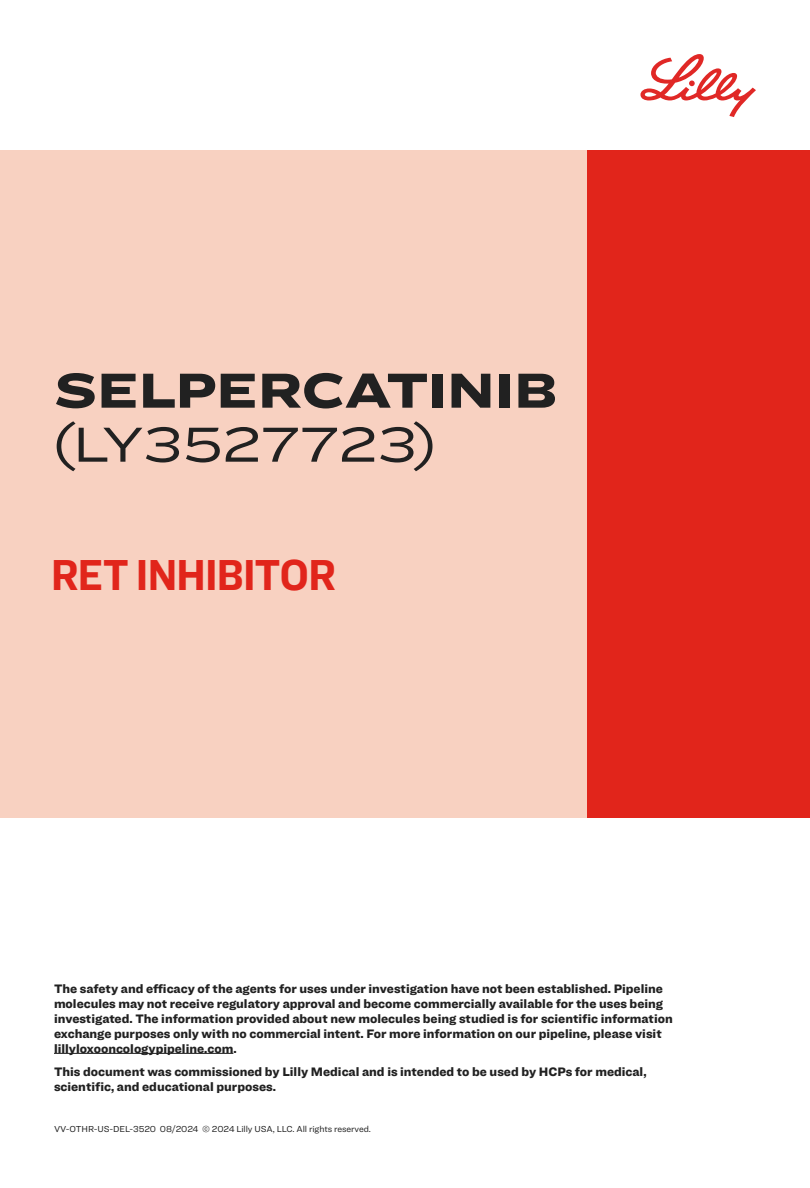
<style>
.page{position:relative;width:810px;height:1188px;background:#fff}
.page>*{position:absolute;margin:0;border:0;box-sizing:border-box;transform-origin:0 0}
.t1{font:900 51px "Ringside Extra Wide";letter-spacing:-.015em;color:#212121}
.t2{font:51px "Ringside Extra Wide";letter-spacing:-.01em;color:#212121}
.t3{font:700 45px "Ringside Narrow";letter-spacing:-.03em;color:#e1251b}
.t4{font:900 12.75px/15px "Ringside";color:#212121}
.t5{font:9px "Ringside";letter-spacing:-.01em;color:#212121}
</style>
<div class="page">
<svg style="left:640px;top:54px;width:116px;height:63px"></svg>
<div style="left:477px;top:150px;width:333px;height:668px;background:#e1251b"></div>
<div style="left:0;top:150px;width:586px;height:668px;background:#f8d1c1"></div>
<hr style="left:54px;top:1053px;width:179px;height:1px;background:#212121">
<h1 class="t1" style="left:54px;top:350px;width:506px">SELPERCATINIB</h1>
<h1 class="t2" style="left:54px;top:405px;width:383px">(LY3527723)</h1>
<h2 class="t3" style="left:51px;top:542px;width:287px">RET INHIBITOR</h2>
<p class="t4" style="left:54px;top:981px;width:620px">The safety and efficacy of the agents for uses under investigation have not been established. Pipeline molecules may not receive regulatory approval and become commercially available for the uses being investigated. The information provided about new molecules being studied is for scientific information exchange purposes only with no commercial intent. For more information on our pipeline, please visit lillyloxooncologypipeline.com.</p>
<p class="t4" style="left:54px;top:1063px;width:594px">This document was commissioned by Lilly Medical and is intended to be used by HCPs for medical, scientific, and educational purposes.</p>
<p class="t5" style="left:54px;top:1123px;width:318px">VV-OTHR-US-DEL-3520 08/2024 © 2024 Lilly USA, LLC. All rights reserved.</p>
</div>
